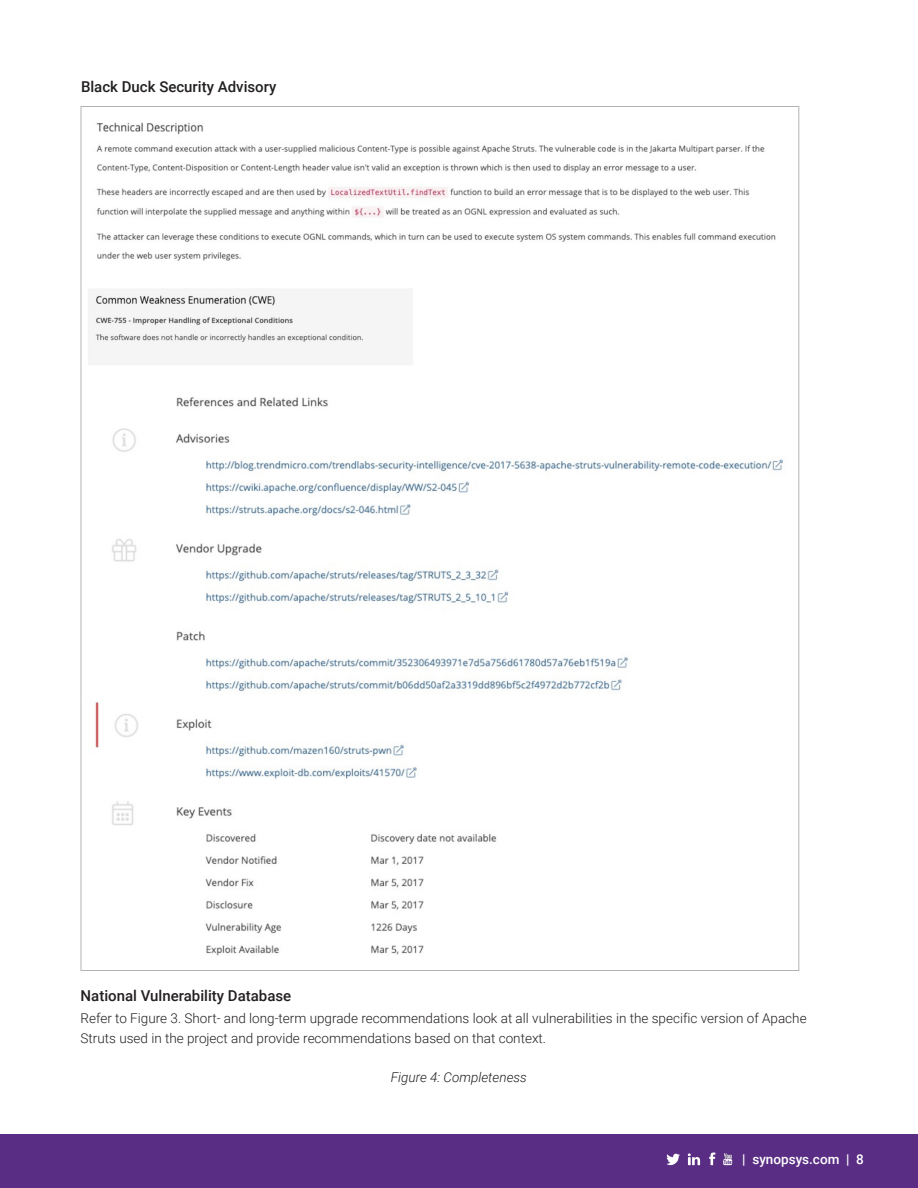
<style>
.page{position:relative;width:918px;height:1188px;background:#fff}
.page>*{position:absolute;margin:0;border:0;box-sizing:border-box;transform-origin:0 0}
.HEADING_3{font:500 15px "Roboto";color:#231f20}
.BODY_COPY{font:300 13.5px/19.5px "Roboto";color:#231f20}
.BODY_COPY-2{font:italic 300 13.5px "Roboto";color:#231f20}
.t1{font:500 13.5px "Roboto";color:#fff}
</style>
<div class="page">
<div style="left:0;top:1134px;width:918px;height:54px;background:#592d84"></div>
<svg style="left:667px;top:1153px;width:13px;height:12px"></svg>
<svg style="left:709px;top:1152px;width:7px;height:13px"></svg>
<svg style="left:723px;top:1153px;width:9px;height:12px"></svg>
<svg style="left:688px;top:1153px;width:12px;height:12px"></svg>
<img style="left:88px;top:122px;width:695px;height:834px">
<p class="HEADING_3" style="left:81px;top:76px;width:197px">Black Duck Security Advisory</p>
<p class="HEADING_3" style="left:81px;top:986px;width:212px">National Vulnerability Database</p>
<p class="BODY_COPY" style="left:81px;top:1008px;width:728px">Refer to Figure 3. Short- and long-term upgrade recommendations look at all vulnerabilities in the specific version of Apache<br>Struts used in the project and provide recommendations based on that context.</p>
<p class="BODY_COPY-2" style="left:391px;top:1068px;width:138px">Figure 4: Completeness</p>
<p class="t1" style="left:742px;top:1149px;width:123px">| synopsys.com | 8</p>
</div>
